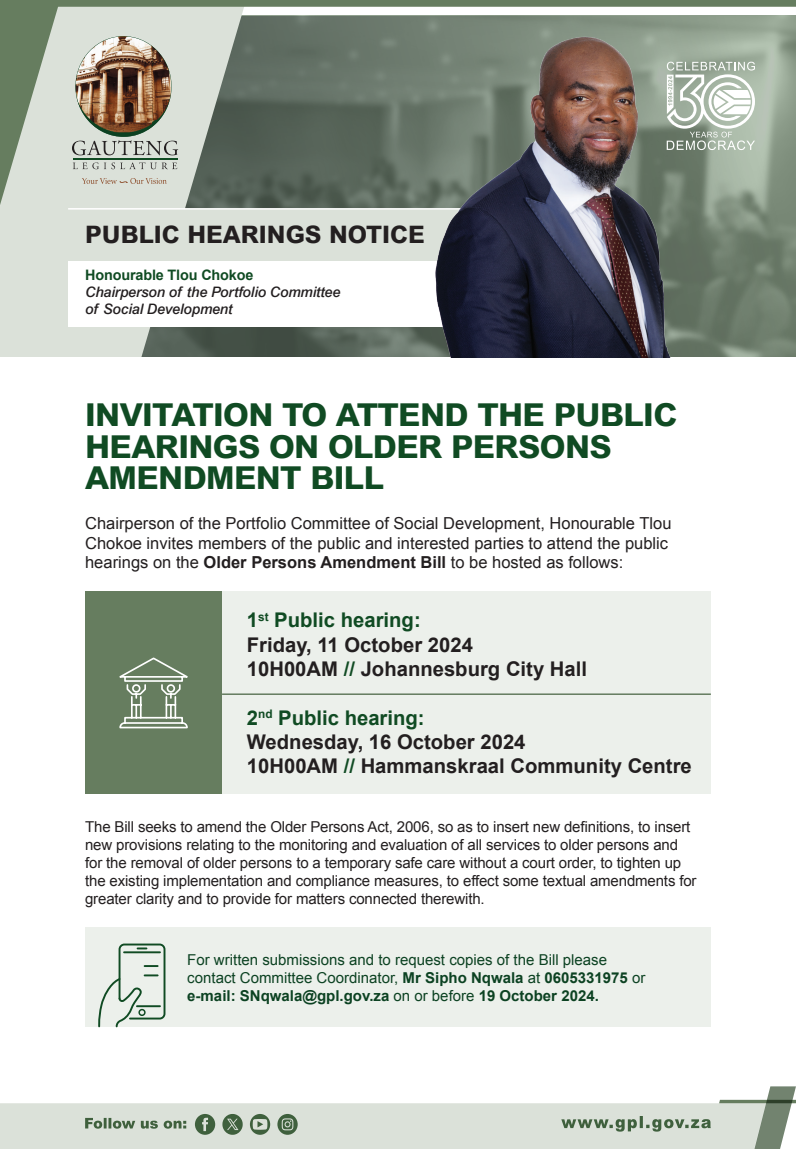
<style>
.page{position:relative;width:796px;height:1149px;background:#fff}
.page>*{position:absolute;margin:0;border:0;box-sizing:border-box;transform-origin:0 0}
.t1{font:800 31.5px/31.5px "Arial";letter-spacing:-.02em;color:#104b23}
.t2{font:800 24px "Arial";color:#231f20}
.t3{font:700 20.25px/24.3px "Arial";color:#231f20}
.t4{font:16.5px/19.8px "Arial";color:#231f20}
.t5{font:15px/18px "Arial";letter-spacing:-.01em;color:#231f20}
.t6{font:15px/18px "Arial";color:#0c4222}
.t7{font:italic 500 14.4px/17.2px "Arial";letter-spacing:-.01em;color:#231f20}
.t8{font:700 14.4px "Arial";letter-spacing:-.01em;color:#104b23}
.s1{font-weight:700}
.s2{color:#104b23}
</style>
<div class="page">
<svg style="left:246px;top:16px;width:549px;height:341px;background:#6c7a6c"></svg>
<svg style="left:0;top:7px;width:246px;height:350px;background:#bac2b9"></svg>
<div style="left:68px;top:209px;width:489px;height:117px;background:#dbe1d9"></div>
<div style="left:68px;top:260px;width:483px;height:66px;background:#fff"></div>
<svg style="left:0;top:7px;width:60px;height:198px;background:#a1af9c"></svg>
<svg style="left:731px;top:62px;width:23px;height:88px"></svg>
<div style="left:0;top:0;width:795px;height:7px;background:#667d5f"></div>
<hr style="left:68px;top:208px;width:529px;height:1px;background:#fff">
<img style="left:412px;top:6px;width:319px;height:351px">
<div style="left:85px;top:591px;width:625px;height:203px;background:#ecf0eb"></div>
<div style="left:85px;top:927px;width:625px;height:99px;background:#ecf0eb"></div>
<svg style="left:97px;top:943px;width:69px;height:84px"></svg>
<div style="left:85px;top:591px;width:137px;height:203px;background:#667d5f"></div>
<svg style="left:119px;top:657px;width:69px;height:72px"></svg>
<svg style="left:72px;top:36px;width:106px;height:119px;background:#a89785"></svg>
<svg style="left:73px;top:162px;width:104px;height:7px"></svg>
<hr style="left:73px;top:158px;width:104px;height:2px;background:#104b23">
<svg style="left:82px;top:178px;width:85px;height:6px"></svg>
<hr style="left:222px;top:693px;width:488px;height:1px;background:#647c5f">
<svg style="left:0;top:1086px;width:795px;height:62px"></svg>
<h2 class="t2" style="left:85px;top:220px;width:341px">PUBLIC HEARINGS NOTICE</h2>
<p class="t8" style="left:85px;top:265px;width:170px">Honourable Tlou Chokoe</p>
<p class="t7" style="left:85px;top:283px;width:256px">Chairperson of the Portfolio Committee of Social Development</p>
<h1 class="t1" style="left:85px;top:399px;width:593px">INVITATION TO ATTEND THE PUBLIC<br>HEARINGS ON OLDER PERSONS<br>AMENDMENT BILL</h1>
<p class="t4" style="left:85px;top:513px;width:587px">Chairperson of the Portfolio Committee of Social Development, Honourable Tlou<br>Chokoe invites members of the public and interested parties to attend the public hearings on the <span class="s1">Older Persons Amendment Bill</span> to be hosted as follows:</p>
<h3 class="t3" style="left:247px;top:608px;width:341px"><span class="s2">1</span><sup>st</sup> <span class="s2">Public hearing:<br></span>Friday, 11 October 2024<br>10H00AM <span class="s2">//</span> Johannesburg City Hall</h3>
<h3 class="t3" style="left:247px;top:705px;width:446px"><span class="s2">2</span><sup>nd</sup> <span class="s2">Public hearing:<br></span>Wednesday, 16 October 2024<br>10H00AM <span class="s2">//</span> Hammanskraal Community Centre</h3>
<p class="t5" style="left:85px;top:817px;width:612px">The Bill seeks to amend the Older Persons Act, 2006, so as to insert new definitions, to insert new provisions relating to the monitoring and evaluation of all services to older persons and for the removal of older persons to a temporary safe care without a court order, to tighten up the existing implementation and compliance measures, to effect some textual amendments for greater clarity and to provide for matters connected therewith.</p>
<p class="t6" style="left:187px;top:950px;width:459px">For written submissions and to request copies of the Bill please contact Committee Coordinator, <span class="s1">Mr Sipho Nqwala</span> at <span class="s1">0605331975</span> or <span class="s1">e-mail: SNqwala@gpl.gov.za</span> on or before <span class="s1">19 October 2024.</span></p>
</div>
